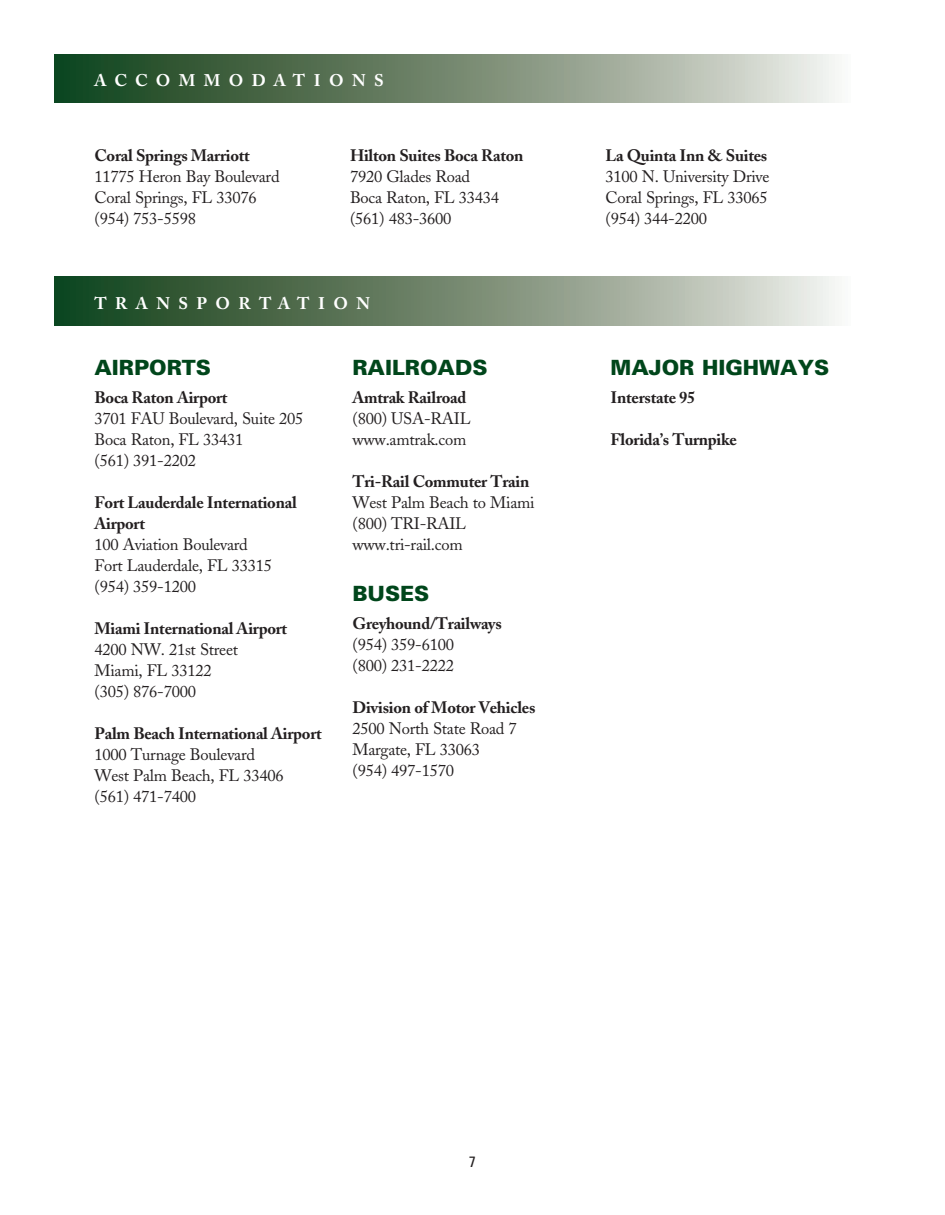
<style>
.page{position:relative;width:945px;height:1215px;background:#fff}
.page>*{position:absolute;margin:0;border:0;box-sizing:border-box;transform-origin:0 0}
.t1{font:900 21px "Univers";color:#00461b}
.t2{font:700 16.8px "Adobe Caslon";letter-spacing:.5em;color:#fff}
.t3{font:16.5px/21px "Adobe Caslon";letter-spacing:-.015em;color:#231f20}
.t4{font:700 16.5px/21px "Adobe Caslon";letter-spacing:-.015em;color:#231f20}
.t5{font:condensed 15px "Univers";color:#231f20}
</style>
<div class="page">
<svg style="left:54px;top:54px;width:781px;height:49px;background:#778d75"></svg>
<svg style="left:54px;top:277px;width:781px;height:48px;background:#778d75"></svg>
<p class="t2" style="left:94px;top:70px;width:291px">ACCOMMODATIONS</p>
<p class="t4" style="left:94px;top:145px;width:157px">Coral Springs Marriott</p>
<p class="t3" style="left:94px;top:166px;width:187px">11775 Heron Bay Boulevard<br>Coral Springs, FL 33076 (954) 753-5598</p>
<p class="t4" style="left:350px;top:145px;width:175px">Hilton Suites Boca Raton</p>
<p class="t3" style="left:350px;top:166px;width:151px">7920 Glades Road<br>Boca Raton, FL 33434 (561) 483-3600</p>
<p class="t2" style="left:94px;top:293px;width:277px">TRANSPORTATION</p>
<p class="t1" style="left:94px;top:355px;width:116px">AIRPORTS</p>
<p class="t4" style="left:94px;top:387px;width:135px">Boca Raton Airport</p>
<p class="t3" style="left:94px;top:408px;width:211px">3701 FAU Boulevard, Suite 205<br>Boca Raton, FL 33431<br>(561) 391-2202</p>
<p class="t4" style="left:94px;top:492px;width:204px">Fort Lauderdale International<br>Airport</p>
<p class="t3" style="left:94px;top:534px;width:179px">100 Aviation Boulevard<br>Fort Lauderdale, FL 33315 (954) 359-1200</p>
<p class="t4" style="left:94px;top:618px;width:194px">Miami International Airport</p>
<p class="t3" style="left:94px;top:639px;width:145px">4200 NW. 21st Street<br>Miami, FL 33122 (305) 876-7000</p>
<p class="t4" style="left:94px;top:723px;width:229px">Palm Beach International Airport</p>
<p class="t3" style="left:94px;top:744px;width:191px">1000 Turnage Boulevard<br>West Palm Beach, FL 33406 (561) 471-7400</p>
<p class="t1" style="left:352px;top:355px;width:119px">RAILROADS</p>
<p class="t4" style="left:352px;top:387px;width:115px">Amtrak Railroad</p>
<p class="t3" style="left:352px;top:408px;width:120px">(800) USA-RAIL www.amtrak.com</p>
<p class="t4" style="left:352px;top:471px;width:178px">Tri-Rail Commuter Train</p>
<p class="t3" style="left:352px;top:492px;width:184px">West Palm Beach to Miami (800) TRI-RAIL www.tri-rail.com</p>
<p class="t1" style="left:352px;top:580px;width:77px">BUSES</p>
<p class="t4" style="left:352px;top:612px;width:151px">Greyhound/Trailways</p>
<p class="t3" style="left:352px;top:634px;width:103px">(954) 359-6100 (800) 231-2222</p>
<p class="t4" style="left:352px;top:697px;width:185px">Division of Motor Vehicles</p>
<p class="t3" style="left:352px;top:718px;width:166px">2500 North State Road 7<br>Margate, FL 33063 (954) 497-1570</p>
<p class="t4" style="left:606px;top:145px;width:163px">La Quinta Inn &amp; Suites</p>
<p class="t3" style="left:606px;top:166px;width:166px;text-align:justify">3100 N. University Drive Coral Springs, FL 33065 (954) 344-2200</p>
<p class="t1" style="left:610px;top:355px;width:219px">MAJOR HIGHWAYS</p>
<p class="t4" style="left:610px;top:387px;width:87px">Interstate 95</p>
<p class="t4" style="left:610px;top:429px;width:128px">Florida’s Turnpike</p>
<p class="t5" style="left:469px;top:1152px;width:8px">7</p>
</div>
